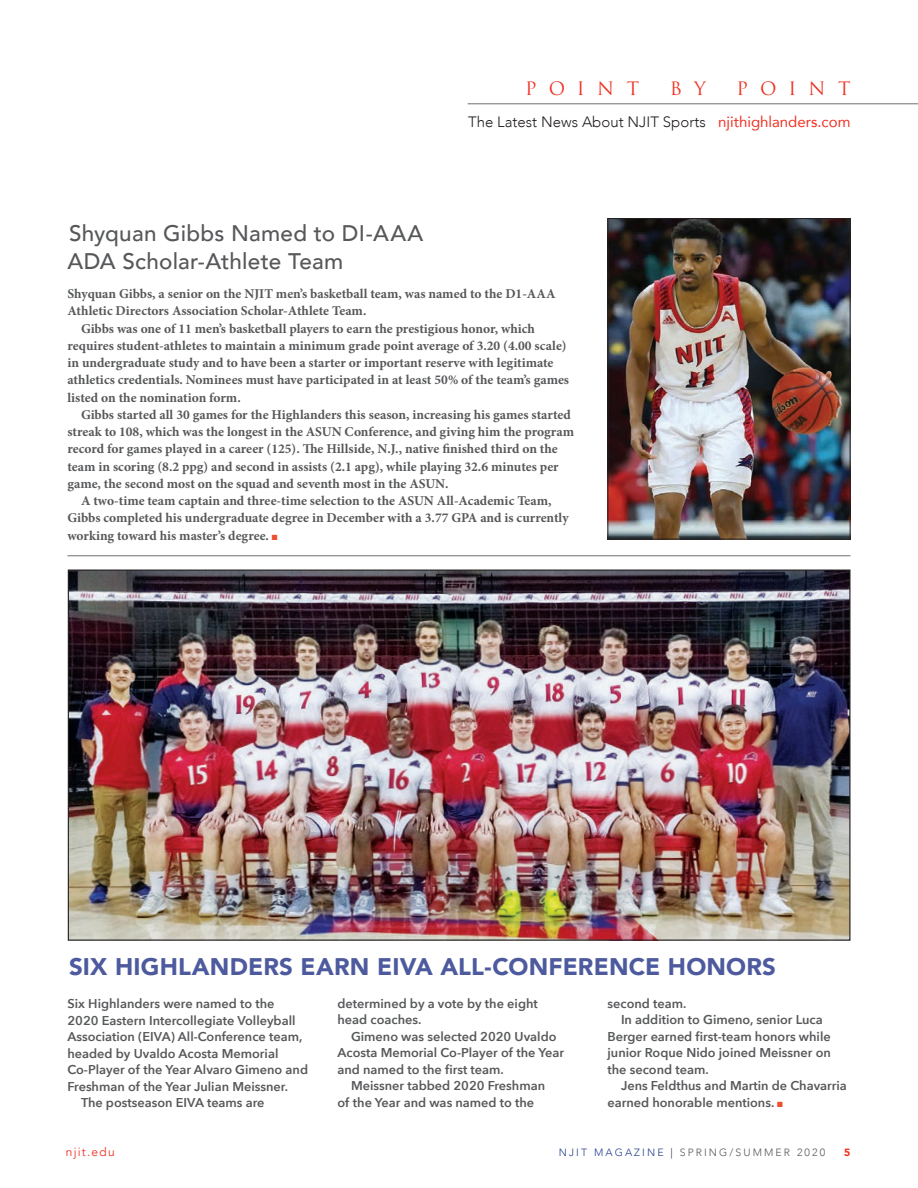
<style>
.page{position:relative;width:918px;height:1188px;background:#fff}
.page>*{position:absolute;margin:0;border:0;box-sizing:border-box;transform-origin:0 0}
.t1{font:900 24px "Avenir";letter-spacing:.01em;color:#4d5a9e}
.t2{font:500 22.5px/28.5px "Avenir";letter-spacing:.01em;color:#57585a}
.t3{font:18px "Trajan Pro";letter-spacing:.68em;color:#ef3122}
.Text_Akzidenz_Revers{font:300 15px "Avenir";color:#231f20}
.Pres_letter{font:700 13.5px/17.2px "Minion Pro";color:#57585a}
.Pres_letter-2{font:600 12.75px/16.5px "Avenir Next";color:#57585a}
.t4{font:12px "Avenir";letter-spacing:.1em;color:#ef3122}
.t5{font:300 10.5px "Avenir";letter-spacing:.2em;color:#57585a}
.t6{font:900 10.5px "Avenir";color:#ef3122}
.s1{font-weight:400;color:#ef3122}
.s2{color:#ef4e2f}
.s3{color:#253f8e}
.s4{color:#231f20}
</style>
<div class="page">
<hr style="left:468px;top:104px;width:450px;height:1px;background:#6c6d70">
<img style="left:610px;top:220px;width:238px;height:317px">
<div style="left:608px;top:218px;width:242px;height:321px;border:1px solid #231f20"></div>
<hr style="left:68px;top:556px;width:782px;height:1px;background:#6c6d70">
<img style="left:70px;top:572px;width:779px;height:367px">
<p class="t3" style="left:525px;top:77px;width:116px">POINT</p>
<p class="t3" style="left:670px;top:77px;width:37px">B Y</p>
<p class="t3" style="left:736px;top:77px;width:116px">POINT</p>
<p class="t2" style="left:68px;top:217px;width:357px">Shyquan Gibbs Named to DI-AAA<br>ADA Scholar-Athlete Team</p>
<p class="Text_Akzidenz_Revers" style="left:468px;top:113px;width:384px">The Latest News About NJIT Sports <span class="s1">njithighlanders.com</span></p>
<p class="Pres_letter" style="left:68px;top:285px;width:490px">Shyquan Gibbs, a senior on the NJIT men’s basketball team, was named to the D1-AAA<br>Athletic Directors Association Scholar-Athlete Team.</p>
<p class="Pres_letter" style="left:68px;top:320px;width:503px;text-indent:14px">Gibbs was one of 11 men’s basketball players to earn the prestigious honor, which requires student-athletes to maintain a minimum grade point average of 3.20 (4.00 scale) in undergraduate study and to have been a starter or important reserve with legitimate athletics credentials. Nominees must have participated in at least 50% of the team’s games listed on the nomination form.</p>
<p class="Pres_letter" style="left:68px;top:406px;width:508px;text-indent:14px">Gibbs started all 30 games for the Highlanders this season, increasing his games started streak to 108, which was the longest in the ASUN Conference, and giving him the program record for games played in a career (125). The Hillside, N.J., native finished third on the team in scoring (8.2 ppg) and second in assists (2.1 apg), while playing 32.6 minutes per game, the second most on the squad and seventh most in the ASUN.</p>
<p class="Pres_letter" style="left:68px;top:492px;width:503px;text-indent:14px">A two-time team captain and three-time selection to the ASUN All-Academic Team,<br>Gibbs completed his undergraduate degree in December with a 3.77 GPA and is currently working toward his master’s degree. <span class="s2">■</span></p>
<p class="t1" style="left:69px;top:947px;width:709px">SIX HIGHLANDERS EARN EIVA ALL-CONFERENCE HONORS</p>
<p class="Pres_letter-2" style="left:68px;top:995px;width:242px">Six Highlanders were named to the 2020 Eastern Intercollegiate Volleyball Association (EIVA) All-Conference team, headed by Uvaldo Acosta Memorial Co-Player of the Year Alvaro Gimeno and Freshman of the Year Julian Meissner.</p>
<p class="Pres_letter-2" style="left:81px;top:1094px;width:185px">The postseason EIVA teams are</p>
<p class="Pres_letter-2" style="left:338px;top:995px;width:202px">determined by a vote by the eight head coaches.</p>
<p class="Pres_letter-2" style="left:338px;top:1028px;width:228px;text-indent:14px">Gimeno was selected 2020 Uvaldo<br>Acosta Memorial Co-Player of the Year and named to the first team.</p>
<p class="Pres_letter-2" style="left:338px;top:1077px;width:209px;text-indent:14px">Meissner tabbed 2020 Freshman of the Year and was named to the</p>
<p class="Pres_letter-2" style="left:608px;top:995px;width:80px">second team.</p>
<p class="Pres_letter-2" style="left:608px;top:1011px;width:225px;text-indent:14px">In addition to Gimeno, senior Luca<br>Berger earned first-team honors while junior Roque Nido joined Meissner on the second team.</p>
<p class="Pres_letter-2" style="left:608px;top:1077px;width:241px;text-indent:14px">Jens Feldthus and Martin de Chavarria earned honorable mentions. <span class="s2">■</span></p>
<p class="t4" style="left:66px;top:1145px;width:50px">njit.edu</p>
<p class="t5" style="left:559px;top:1146px;width:268px"><span class="s3">NJIT MAGAZINE</span> <span class="s4">|</span> SPRING/SUMMER 2020</p>
<p class="t6" style="left:844px;top:1143px;width:8px">5</p>
</div>
